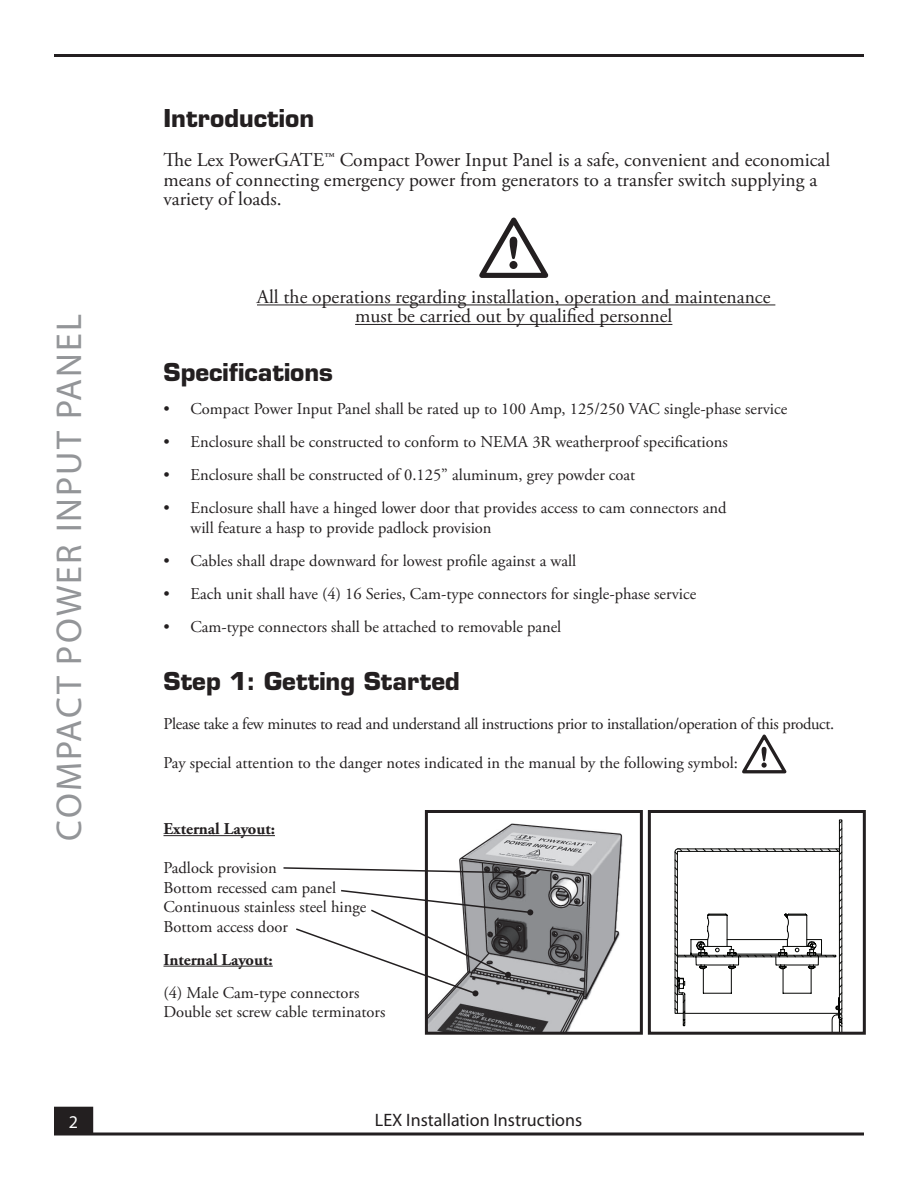
<style>
.page{position:relative;width:918px;height:1188px;background:#fff}
.page>*{position:absolute;margin:0;border:0;box-sizing:border-box;transform-origin:0 0}
.t1{font:36px "Myriad Pro";letter-spacing:.06em;color:#939598}
.t2{font:700 24px "Eurostile LT Std";color:#231f20}
.t3{font:19.5px/19.5px "Adobe Garamond Pro";color:#231f20}
.t4{font:18px "Myriad Pro";color:#231f20}
.t5{font:18px "Myriad Pro";color:#fff}
.t6{font:16.5px/19.5px "Adobe Garamond Pro";color:#231f20}
.t7{font:16.5px "Adobe Garamond Pro";letter-spacing:-.02em;color:#231f20}
.t8{font:700 16.5px "Adobe Garamond Pro";color:#231f20}
</style>
<div class="page">
<svg style="left:54px;top:1132px;width:810px;height:4px"></svg>
<div style="left:55px;top:1107px;width:37px;height:26px;background:#231f20"></div>
<div style="left:54px;top:1107px;width:39px;height:27px;border:2px solid #231f20"></div>
<hr style="left:54px;top:54px;width:810px;height:3px;background:#231f20">
<hr style="left:257px;top:304px;width:518px;height:1px;background:#231f20">
<hr style="left:355px;top:324px;width:317px;height:1px;background:#231f20">
<hr style="left:164px;top:835px;width:111px;height:1px;background:#231f20">
<hr style="left:164px;top:966px;width:109px;height:1px;background:#231f20">
<svg style="left:479px;top:217px;width:69px;height:61px"></svg>
<svg style="left:742px;top:734px;width:44px;height:39px"></svg>
<div style="left:839px;top:819px;width:3px;height:195px;border:1px solid #040503"></div>
<svg style="left:674px;top:821px;width:168px;height:210px"></svg>
<div style="left:648px;top:810px;width:218px;height:225px;border:3px solid #231f20"></div>
<img style="left:429px;top:823px;width:194px;height:208px">
<div style="left:425px;top:810px;width:218px;height:225px;border:3px solid #231f20"></div>
<svg style="left:283px;top:866px;width:239px;height:10px"></svg>
<svg style="left:296px;top:889px;width:237px;height:107px"></svg>
<h1 class="t1" style="left:47px;top:841px;width:528px;rotate:-90deg">COMPACT POWER INPUT PANEL</h1>
<h2 class="t2" style="left:164px;top:104px;width:152px">Introduction</h2>
<p class="t3" style="left:164px;top:151px;width:668px">The Lex PowerGATE™ Compact Power Input Panel is a safe, convenient and economical means of connecting emergency power from generators to a transfer switch supplying a variety of loads.</p>
<p class="t3" style="left:257px;top:288px;width:515px;text-align:center">All the operations regarding installation, operation and maintenance must be carried out by qualified personnel</p>
<h2 class="t2" style="left:164px;top:357px;width:171px">Specifications</h2>
<p class="t6" style="left:164px;top:400px;width:625px">• Compact Power Input Panel shall be rated up to 100 Amp, 125/250 VAC single-phase service</p>
<p class="t6" style="left:164px;top:433px;width:566px">• Enclosure shall be constructed to conform to NEMA 3R weatherproof specifications</p>
<p class="t6" style="left:164px;top:466px;width:473px">• Enclosure shall be constructed of 0.125” aluminum, grey powder coat</p>
<p class="t6" style="left:190px;top:499px;width:538px;text-indent:-27px">• Enclosure shall have a hinged lower door that provides access to cam connectors and will feature a hasp to provide padlock provision</p>
<p class="t6" style="left:164px;top:551px;width:414px">• Cables shall drape downward for lowest profile against a wall</p>
<p class="t6" style="left:164px;top:584px;width:534px">• Each unit shall have (4) 16 Series, Cam-type connectors for single-phase service</p>
<p class="t6" style="left:164px;top:617px;width:399px">• Cam-type connectors shall be attached to removable panel</p>
<h2 class="t2" style="left:164px;top:666px;width:298px">Step 1: Getting Started</h2>
<p class="t7" style="left:164px;top:714px;width:672px">Please take a few minutes to read and understand all instructions prior to installation/operation of this product.</p>
<p class="t6" style="left:164px;top:754px;width:576px">Pay special attention to the danger notes indicated in the manual by the following symbol:</p>
<p class="t8" style="left:164px;top:819px;width:113px">External Layout:</p>
<p class="t6" style="left:164px;top:859px;width:204px">Padlock provision<br>Bottom recessed cam panel<br>Continuous stainless steel hinge<br>Bottom access door</p>
<p class="t8" style="left:164px;top:950px;width:111px">Internal Layout:</p>
<p class="t6" style="left:164px;top:983px;width:223px">(4) Male Cam-type connectors<br>Double set screw cable terminators</p>
<p class="t5" style="left:69px;top:1110px;width:11px">2</p>
<p class="t4" style="left:375px;top:1109px;width:209px">LEX Installation Instructions</p>
</div>
